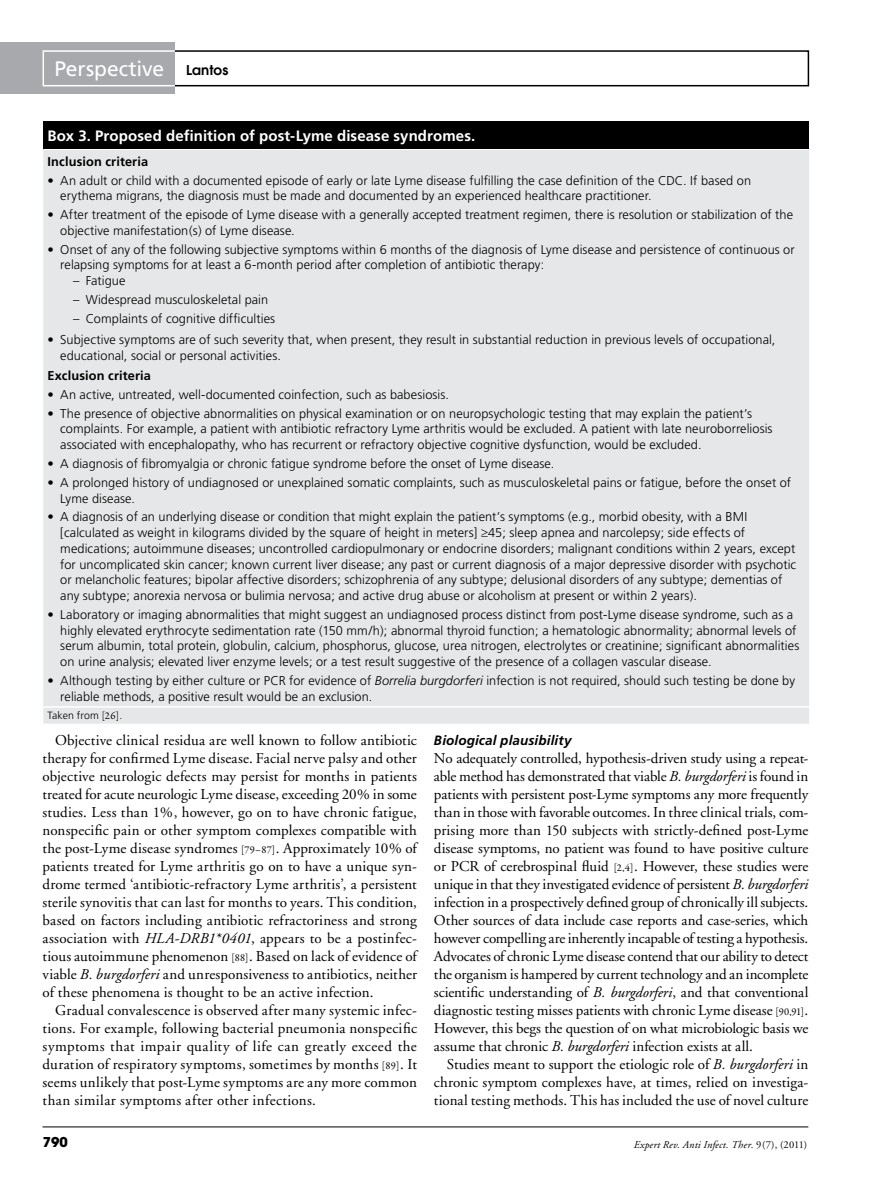
<style>
.page{position:relative;width:885px;height:1191px;background:#fff}
.page>*{position:absolute;margin:0;border:0;box-sizing:border-box;transform-origin:0 0}
.t1{font:21px "Frutiger";color:#fff}
.t2{font:15px/18px "Adobe Garamond";letter-spacing:.005em;color:#000;text-align:justify}
.t3{font:700 15px "Frutiger";letter-spacing:.005em;color:#fff}
.t4{font:italic 700 13.5px "Frutiger";letter-spacing:.01em;color:#000}
.t5{font:600 13.5px "Avant Garde";letter-spacing:.01em;color:#000}
.t6{font:700 13.5px "Avant Garde";color:#000}
.t7{font:300 12.75px/15.8px "Frutiger";letter-spacing:.005em;color:#000}
.t8{font:700 12.75px "Frutiger";letter-spacing:.01em;color:#000}
.t9{font:italic 10.5px "Adobe Garamond";letter-spacing:.02em;color:#000}
.t10{font:300 10.5px "Frutiger";letter-spacing:.01em;color:#000}
.s1{font-style:italic}
.s2{font-family:"Garamond Premr Pro";font-weight:400}
.s3{font-family:"Garamond Premr Pro";font-size:10.5px}
.s4{font-style:normal}
</style>
<div class="page">
<hr style="left:42px;top:1126px;width:766px;height:1px;background:#000">
<div style="left:133px;top:50px;width:676px;height:36px;border:2px solid #000"></div>
<div style="left:0;top:43px;width:175px;height:51px;background:#a7a9ac"></div>
<div style="left:43px;top:50px;width:132px;height:36px;background:#a7a9ac;border:2px solid #fff"></div>
<div style="left:43px;top:121px;width:766px;height:28px;background:#000"></div>
<div style="left:43px;top:150px;width:766px;height:573px;background:#e6e7e8"></div>
<hr style="left:43px;top:706px;width:766px;height:1px;background:#fff">
<h1 class="t1" style="left:54px;top:56px;width:111px">Perspective</h1>
<p class="t5" style="left:186px;top:61px;width:44px">Lantos</p>
<p class="t3" style="left:48px;top:127px;width:429px">Box 3. Proposed definition of post-Lyme disease syndromes.</p>
<p class="t8" style="left:48px;top:154px;width:102px">Inclusion criteria</p>
<p class="t7" style="left:60px;top:172px;width:692px;text-indent:-13px">• An adult or child with a documented episode of early or late Lyme disease fulfilling the case definition of the CDC. If based on erythema migrans, the diagnosis must be made and documented by an experienced healthcare practitioner.</p>
<p class="t7" style="left:60px;top:207px;width:734px;text-indent:-13px">• After treatment of the episode of Lyme disease with a generally accepted treatment regimen, there is resolution or stabilization of the objective manifestation(s) of Lyme disease.</p>
<p class="t7" style="left:60px;top:241px;width:735px;text-indent:-13px">• Onset of any of the following subjective symptoms within 6 months of the diagnosis of Lyme disease and persistence of continuous or relapsing symptoms for at least a 6-month period after completion of antibiotic therapy:</p>
<p class="t7" style="left:73px;top:273px;width:54px">– Fatigue</p>
<p class="t7" style="left:73px;top:292px;width:197px">– Widespread musculoskeletal pain</p>
<p class="t7" style="left:73px;top:310px;width:204px">– Complaints of cognitive difficulties</p>
<p class="t7" style="left:60px;top:332px;width:716px;text-indent:-13px">• Subjective symptoms are of such severity that, when present, they result in substantial reduction in previous levels of occupational, educational, social or personal activities.</p>
<p class="t8" style="left:48px;top:368px;width:105px">Exclusion criteria</p>
<p class="t7" style="left:48px;top:387px;width:403px">• An active, untreated, well-documented coinfection, such as babesiosis.</p>
<p class="t7" style="left:60px;top:405px;width:713px;text-indent:-13px">• The presence of objective abnormalities on physical examination or on neuropsychologic testing that may explain the patient’s complaints. For example, a patient with antibiotic refractory Lyme arthritis would be excluded. A patient with late neuroborreliosis associated with encephalopathy, who has recurrent or refractory objective cognitive dysfunction, would be excluded.</p>
<p class="t7" style="left:48px;top:456px;width:508px">• A diagnosis of fibromyalgia or chronic fatigue syndrome before the onset of Lyme disease.</p>
<p class="t7" style="left:60px;top:474px;width:732px;text-indent:-13px">• A prolonged history of undiagnosed or unexplained somatic complaints, such as musculoskeletal pains or fatigue, before the onset of<br>Lyme disease.</p>
<p class="t7" style="left:60px;top:509px;width:737px;text-indent:-13px">• A diagnosis of an underlying disease or condition that might explain the patient’s symptoms (e.g., morbid obesity, with a BMI [calculated as weight in kilograms divided by the square of height in meters] ≥45; sleep apnea and narcolepsy; side effects of medications; autoimmune diseases; uncontrolled cardiopulmonary or endocrine disorders; malignant conditions within 2 years, except for uncomplicated skin cancer; known current liver disease; any past or current diagnosis of a major depressive disorder with psychotic or melancholic features; bipolar affective disorders; schizophrenia of any subtype; delusional disorders of any subtype; dementias of any subtype; anorexia nervosa or bulimia nervosa; and active drug abuse or alcoholism at present or within 2 years).</p>
<p class="t7" style="left:60px;top:606px;width:740px;text-indent:-13px">• Laboratory or imaging abnormalities that might suggest an undiagnosed process distinct from post-Lyme disease syndrome, such as a highly elevated erythrocyte sedimentation rate (150 mm/h); abnormal thyroid function; a hematologic abnormality; abnormal levels of serum albumin, total protein, globulin, calcium, phosphorus, glucose, urea nitrogen, electrolytes or creatinine; significant abnormalities on urine analysis; elevated liver enzyme levels; or a test result suggestive of the presence of a collagen vascular disease.</p>
<p class="t7" style="left:60px;top:672px;width:736px;text-indent:-13px">• Although testing by either culture or PCR for evidence of <span class="s1">Borrelia burgdorferi</span> infection is not required, should such testing be done by reliable methods, a positive result would be an exclusion.</p>
<p class="t10" style="left:48px;top:710px;width:76px">Taken from <span class="s2">[26]</span>.</p>
<p class="t2" style="left:43px;top:731px;width:376px;text-indent:13px">Objective clinical residua are well known to follow antibiotic therapy for confirmed Lyme disease. Facial nerve palsy and other objective neurologic defects may persist for months in patients treated for acute neurologic Lyme disease, exceeding 20% in some studies. Less than 1%, however, go on to have chronic fatigue, nonspecific pain or other symptom complexes compatible with the post-Lyme disease syndromes <span class="s3">[79–87]</span>. Approximately 10% of patients treated for Lyme arthritis go on to have a unique syn&shy;drome termed ‘antibiotic-refractory Lyme arthritis’, a persistent sterile synovitis that can last for months to years. This condition, based on factors including antibiotic refractoriness and strong association with <span class="s1">HLA-DRB1*0401</span>, appears to be a postinfec&shy;tious autoimmune phenomenon <span class="s3">[88]</span>. Based on lack of evidence of viable <span class="s1">B. burgdorferi</span> and unresponsiveness to antibiotics, neither of these phenomena is thought to be an active infection.</p>
<p class="t2" style="left:43px;top:1001px;width:376px;text-indent:13px">Gradual convalescence is observed after many systemic infec&shy;tions. For example, following bacterial pneumonia nonspecific symptoms that impair quality of life can greatly exceed the duration of respiratory symptoms, sometimes by months <span class="s3">[89]</span>. It seems unlikely that post-Lyme symptoms are any more common than similar symptoms after other infections.</p>
<p class="t4" style="left:434px;top:732px;width:139px">Biological plausibility</p>
<p class="t2" style="left:434px;top:749px;width:376px">No adequately controlled, hypothesis-driven study using a repeat&shy;able method has demonstrated that viable <span class="s1">B. burgdorferi</span> is found in patients with persistent post-Lyme symptoms any more frequently than in those with favorable outcomes. In three clinical trials, com&shy;prising more than 150 subjects with strictly-defined post-Lyme disease symptoms, no patient was found to have positive culture or PCR of cerebrospinal fluid <span class="s3">[2,4]</span>. However, these studies were unique in that they investigated evidence of persistent <span class="s1">B. burgdorferi </span>infection in a prospectively defined group of chronically ill subjects.<br>Other sources of data include case reports and case-series, which however compelling are inherently incapable of testing a hypothesis.<br>Advocates of chronic Lyme disease contend that our ability to detect the organism is hampered by current technology and an incomplete scientific understanding of <span class="s1">B. burgdorferi</span>, and that conventional diagnostic testing misses patients with chronic Lyme disease <span class="s3">[90,91]</span>.<br>However, this begs the question of on what microbiologic basis we assume that chronic <span class="s1">B. burgdorferi</span> infection exists at all.</p>
<p class="t2" style="left:434px;top:1055px;width:376px;text-indent:13px">Studies meant to support the etiologic role of <span class="s1">B. burgdorferi</span> in chronic symptom complexes have, at times, relied on investiga&shy;tional testing methods. This has included the use of novel culture</p>
<p class="t6" style="left:43px;top:1133px;width:27px">790</p>
<p class="t9" style="left:633px;top:1138px;width:175px">Expert Rev. Anti Infect. Ther. <span class="s4">9(7), (2011)</span></p>
</div>
